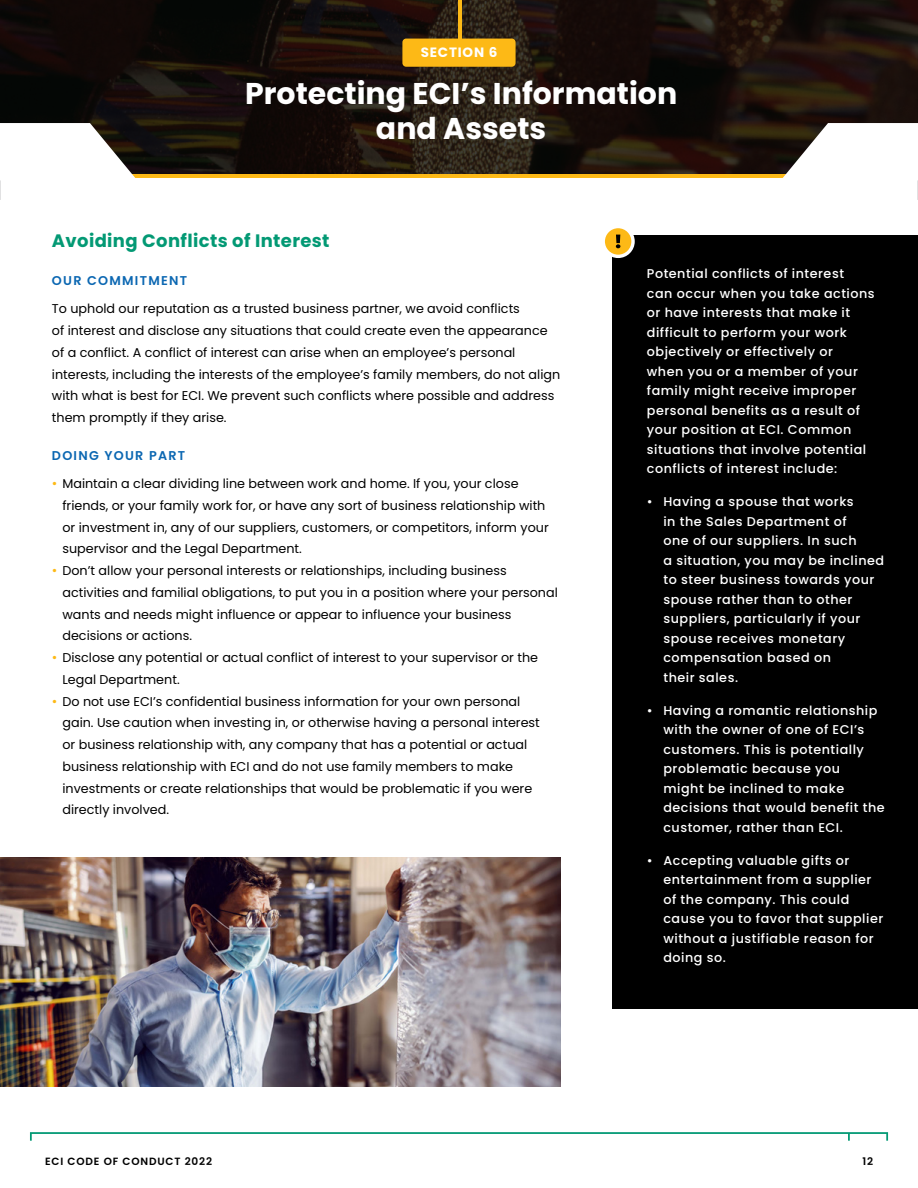
<style>
.page{position:relative;width:918px;height:1188px;background:#fff}
.page>*{position:absolute;margin:0;border:0;box-sizing:border-box;transform-origin:0 0}
.t1{font:700 30px/34.5px "Poppins";color:#fff;text-align:center}
.t2{font:700 18px "Poppins";letter-spacing:.02em;color:#039974}
.t3{font:700 13.5px "Poppins";letter-spacing:.06em;color:#fff}
.t4{font:12.75px/21.8px "Poppins";color:#000}
.t5{font:500 12.75px/19.5px "Poppins";letter-spacing:.04em;color:#fff}
.t6{font:600 12.75px "Poppins";letter-spacing:.1em;color:#0b67b2}
.t7{font:600 10.5px "Poppins";letter-spacing:.08em;color:#000}
.s1{font-size:13.5px;color:#fdb916}
</style>
<div class="page">
<svg style="left:30px;top:1132px;width:858px;height:9px"></svg>
<div style="left:612px;top:235px;width:306px;height:774px;background:#000"></div>
<svg style="left:603px;top:227px;width:30px;height:29px"></svg>
<div style="left:602px;top:225px;width:33px;height:33px;border:3px solid #fff;border-radius:50%"></div>
<svg style="left:616px;top:235px;width:4px;height:13px"></svg>
<hr style="left:917px;top:10px;width:1px;height:190px;background:#636466">
<hr style="left:0;top:10px;width:1px;height:190px;background:#636466">
<svg style="left:0;top:0;width:918px;height:174px;background:#1a110c"></svg>
<div style="left:402px;top:39px;width:114px;height:28px;background:#fdb916;border-radius:4px"></div>
<hr style="left:458px;top:0;width:3px;height:39px;background:#fdb916">
<hr style="left:130px;top:174px;width:658px;height:3px;background:#fdb916">
<svg style="left:0;top:123px;width:137px;height:57px"></svg>
<svg style="left:781px;top:123px;width:137px;height:57px"></svg>
<img style="left:0;top:858px;width:561px;height:228px">
<p class="t3" style="left:421px;top:46px;width:78px">SECTION 6</p>
<h1 class="t1" style="left:245px;top:79px;width:434px">Protecting ECI’s Information and Assets</h1>
<h2 class="t2" style="left:52px;top:233px;width:279px">Avoiding Conflicts of Interest</h2>
<p class="t6" style="left:52px;top:275px;width:137px">OUR COMMITMENT</p>
<p class="t4" style="left:52px;top:298px;width:510px">To uphold our reputation as a trusted business partner, we avoid conflicts<br>of interest and disclose any situations that could create even the appearance of a conflict. A conflict of interest can arise when an employee’s personal interests, including the interests of the employee’s family members, do not align with what is best for ECI. We prevent such conflicts where possible and address them promptly if they arise.</p>
<p class="t6" style="left:52px;top:450px;width:135px">DOING YOUR PART</p>
<p class="t4" style="left:62px;top:473px;width:488px;text-indent:-10px"><span class="s1">•</span> Maintain a clear dividing line between work and home. If you, your close friends, or your family work for, or have any sort of business relationship with or investment in, any of our suppliers, customers, or competitors, inform your supervisor and the Legal Department.</p>
<p class="t4" style="left:62px;top:560px;width:497px;text-indent:-10px"><span class="s1">•</span> Don’t allow your personal interests or relationships, including business activities and familial obligations, to put you in a position where your personal wants and needs might influence or appear to influence your business decisions or actions.</p>
<p class="t4" style="left:62px;top:647px;width:477px;text-indent:-10px"><span class="s1">•</span> Disclose any potential or actual conflict of interest to your supervisor or the<br>Legal Department.</p>
<p class="t4" style="left:62px;top:691px;width:479px;text-indent:-10px"><span class="s1">•</span> Do not use ECI’s confidential business information for your own personal gain. Use caution when investing in, or otherwise having a personal interest or business relationship with, any company that has a potential or actual business relationship with ECI and do not use family members to make investments or create relationships that would be problematic if you were directly involved.</p>
<p class="t5" style="left:647px;top:264px;width:229px">Potential conflicts of interest<br>can occur when you take actions or have interests that make it difficult to perform your work objectively or effectively or<br>when you or a member of your family might receive improper personal benefits as a result of your position at ECI. Common situations that involve potential conflicts of interest include:</p>
<p class="t5" style="left:663px;top:492px;width:222px;text-indent:-16px">• Having a spouse that works<br>in the Sales Department of<br>one of our suppliers. In such<br>a situation, you may be inclined to steer business towards your spouse rather than to other suppliers, particularly if your spouse receives monetary compensation based on<br>their sales.</p>
<p class="t5" style="left:663px;top:701px;width:223px;text-indent:-16px">• Having a romantic relationship with the owner of one of ECI’s customers. This is potentially problematic because you<br>might be inclined to make decisions that would benefit the customer, rather than ECI.</p>
<p class="t5" style="left:663px;top:851px;width:221px;text-indent:-16px">• Accepting valuable gifts or entertainment from a supplier of the company. This could cause you to favor that supplier without a justifiable reason for doing so.</p>
<p class="t7" style="left:45px;top:1157px;width:168px">ECI CODE OF CONDUCT 2022</p>
<p class="t7" style="left:863px;top:1157px;width:12px">12</p>
</div>
